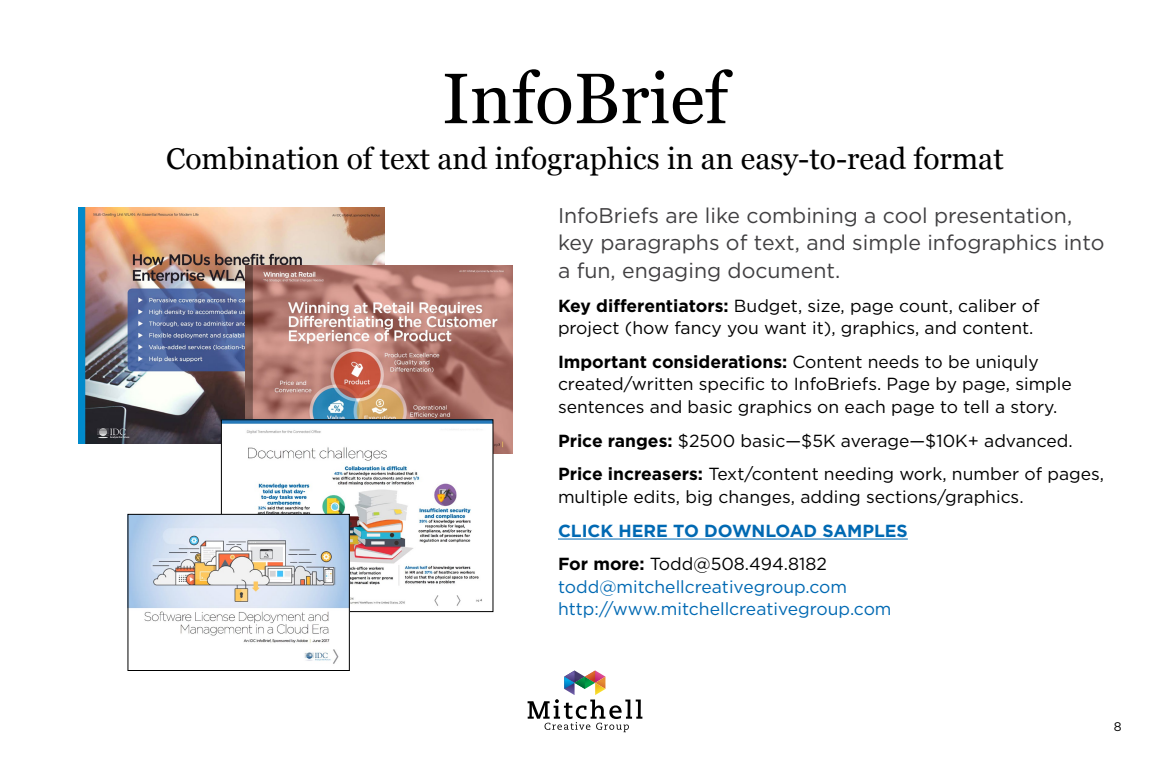
<style>
.page{position:relative;width:1170px;height:765px;background:#fff}
.page>*{position:absolute;margin:0;border:0;box-sizing:border-box;transform-origin:0 0}
.t1{font:71.25px "Georgia";color:#000}
.t2{font:30px "Georgia";color:#000}
.t3{font:21.25px/27.5px "Gotham";color:#414042}
.t4{font:17.5px/22.5px "Gotham";color:#000}
.t5{font:17.5px/22.5px "Gotham";color:#0069b3}
.t6{font:700 17.5px "Gotham";color:#0069b3}
.t7{font:12.5px "Gotham";color:#000}
.s1{font-weight:700}
.s2{font-weight:700;color:#000}
.s3{color:#000}
</style>
<div class="page">
<svg style="left:528px;top:671px;width:114px;height:61px"></svg>
<hr style="left:558px;top:539px;width:350px;height:1px;background:#0069b3">
<img style="left:79px;top:207px;width:305px;height:237px">
<img style="left:246px;top:265px;width:266px;height:189px">
<img style="left:223px;top:422px;width:268px;height:184px">
<div style="left:221px;top:420px;width:272px;height:192px;border:1px solid #000"></div>
<img style="left:130px;top:516px;width:218px;height:148px">
<div style="left:128px;top:514px;width:222px;height:157px;border:1px solid #000"></div>
<p class="t1" style="left:442px;top:47px;width:287px">InfoBrief</p>
<p class="t2" style="left:166px;top:137px;width:839px">Combination of text and infographics in an easy-to-read format</p>
<p class="t3" style="left:558px;top:201px;width:548px">InfoBriefs are like combining a cool presentation, key paragraphs of text, and simple infographics into a fun, engaging document.</p>
<p class="t4" style="left:558px;top:294px;width:483px"><span class="s1">Key differentiators:</span> Budget, size, page count, caliber of project (how fancy you want it), graphics, and content.</p>
<p class="t4" style="left:558px;top:350px;width:515px"><span class="s1">Important considerations:</span> Content needs to be uniquly created/written specific to InfoBriefs. Page by page, simple sentences and basic graphics on each page to tell a story.</p>
<p class="t4" style="left:558px;top:429px;width:516px"><span class="s1">Price ranges:</span> $2500 basic—$5K average—$10K+ advanced.</p>
<p class="t4" style="left:558px;top:463px;width:548px"><span class="s1">Price increasers:</span> Text/content needing work, number of pages, multiple edits, big changes, adding sections/graphics.</p>
<p class="t6" style="left:558px;top:520px;width:351px">CLICK HERE TO DOWNLOAD SAMPLES</p>
<p class="t5" style="left:558px;top:553px;width:335px"><span class="s2">For more:</span> <span class="s3">Todd@508.494.8182 </span>todd@mitchellcreativegroup.com http://www.mitchellcreativegroup.com</p>
<p class="t7" style="left:1114px;top:720px;width:9px">8</p>
</div>
